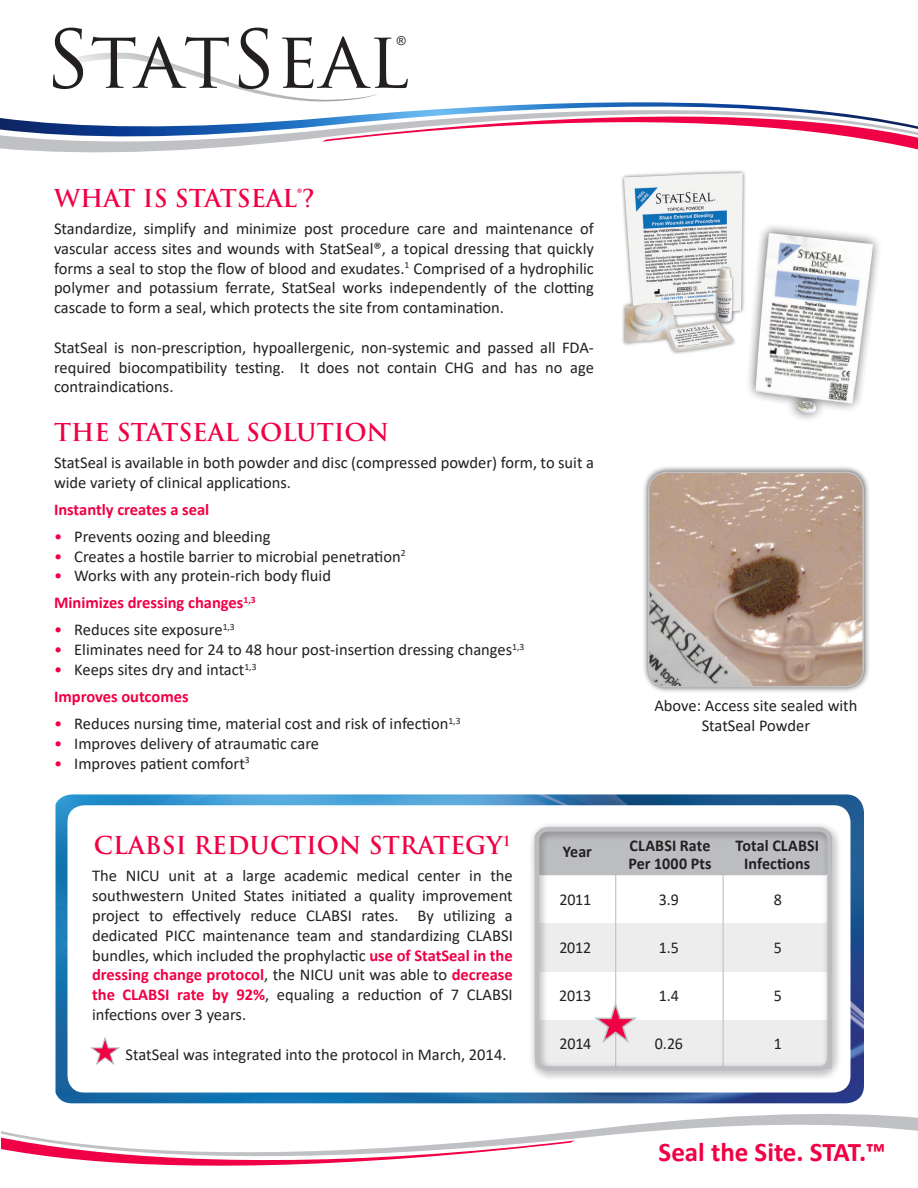
<style>
.page{position:relative;width:918px;height:1188px;background:#fff}
.page>*{position:absolute;margin:0;border:0;box-sizing:border-box;transform-origin:0 0}
.t1{font:78.3px "Trajan Pro";color:#231f20}
.t2{font:700 27px "Calibri";color:#f00044}
.t3{font:700 24px "Trajan Pro";color:#f00044}
.Body_Copy{font:16.5px/19.8px "Calibri";color:#231f20;text-align:justify}
.t4{font:700 16.5px "Calibri";color:#f00044}
.Body_Copy-2{font:700 16.5px/18px "Calibri";letter-spacing:.005em;color:#231f20;text-align:center}
.t5{font:12.15px "Arial";color:#231f20}
.s1{color:#f00044}
.s2{font-weight:700;color:#f00044}
</style>
<div class="page">
<img style="left:56px;top:794px;width:808px;height:309px">
<div style="left:68px;top:805px;width:782px;height:288px;background:#fff;border-radius:17px"></div>
<div style="left:529px;top:821px;width:313px;height:260px;background:#231f20;opacity:.5"></div>
<div style="left:535px;top:827px;width:297px;height:244px;border:4px solid #bcbdc0;border-radius:11px"></div>
<svg style="left:592px;top:1002px;width:47px;height:43px"></svg>
<svg style="left:90px;top:1037px;width:30px;height:28px"></svg>
<svg style="left:575px;top:1114px;width:343px;height:25px"></svg>
<svg style="left:2px;top:1131px;width:573px;height:35px"></svg>
<img style="left:621px;top:170px;width:125px;height:184px">
<svg style="left:0;top:53px;width:918px;height:100px"></svg>
<svg style="left:735px;top:219px;width:144px;height:201px"></svg>
<img style="left:756px;top:233px;width:117px;height:180px">
<div style="left:642px;top:466px;width:228px;height:227px;background:#231f20;opacity:.75"></div>
<img style="left:649px;top:472px;width:214px;height:215px">
<div style="left:648px;top:472px;width:216px;height:216px;border:2px solid #c2c2c4;border-radius:18px"></div>
<p class="t1" style="left:45px;top:10px;width:366px">STATSEAL</p>
<p class="t5" style="left:397px;top:32px;width:10px">®</p>
<p class="t3" style="left:54px;top:183px;width:262px">WHAT IS STATSEAL®?</p>
<p class="Body_Copy" style="left:54px;top:218px;width:541px">Standardize, simplify and minimize post procedure care and maintenance of vascular access sites and wounds with StatSeal®, a topical dressing that quickly forms a seal to stop the flow of blood and exudates.<sup>1</sup> Comprised of a hydrophilic polymer and potassium ferrate, StatSeal works independently of the clotting cascade to form a seal, which protects the site from contamination.</p>
<p class="Body_Copy" style="left:54px;top:337px;width:542px">StatSeal is non-prescription, hypoallergenic, non-systemic and passed all FDA&shy;required biocompatibility testing. It does not contain CHG and has no age contraindications.</p>
<p class="t3" style="left:54px;top:417px;width:337px">THE STATSEAL SOLUTION</p>
<p class="Body_Copy" style="left:54px;top:452px;width:542px">StatSeal is available in both powder and disc (compressed powder) form, to suit a wide variety of clinical applications.</p>
<p class="t4" style="left:54px;top:498px;width:157px">Instantly creates a seal</p>
<p class="Body_Copy" style="left:54px;top:526px;width:218px"><span class="s1">•</span> Prevents oozing and bleeding</p>
<p class="Body_Copy" style="left:54px;top:546px;width:353px"><span class="s1">•</span> Creates a hostile barrier to microbial penetration<sup>2</sup></p>
<p class="Body_Copy" style="left:54px;top:566px;width:279px"><span class="s1">•</span> Works with any protein-rich body fluid</p>
<p class="t4" style="left:54px;top:591px;width:203px">Minimizes dressing changes<sup>1,3</sup></p>
<p class="Body_Copy" style="left:54px;top:620px;width:182px"><span class="s1">•</span> Reduces site exposure<sup>1,3</sup></p>
<p class="Body_Copy" style="left:54px;top:639px;width:472px"><span class="s1">•</span> Eliminates need for 24 to 48 hour post-insertion dressing changes<sup>1,3</sup></p>
<p class="Body_Copy" style="left:54px;top:659px;width:204px"><span class="s1">•</span> Keeps sites dry and intact<sup>1,3</sup></p>
<p class="t4" style="left:54px;top:685px;width:136px">Improves outcomes</p>
<p class="Body_Copy" style="left:54px;top:713px;width:408px"><span class="s1">•</span> Reduces nursing time, material cost and risk of infection<sup>1,3</sup></p>
<p class="Body_Copy" style="left:54px;top:733px;width:267px"><span class="s1">•</span> Improves delivery of atraumatic care</p>
<p class="Body_Copy" style="left:54px;top:753px;width:197px"><span class="s1">•</span> Improves patient comfort<sup>3</sup></p>
<p class="t3" style="left:94px;top:831px;width:419px">CLABSI REDUCTION STRATEGY<sup>1</sup></p>
<p class="Body_Copy" style="left:92px;top:866px;width:422px">The NICU unit at a large academic medical center in the southwestern United States initiated a quality improvement project to effectively reduce CLABSI rates. By utilizing a dedicated PICC maintenance team and standardizing CLABSI bundles, which included the prophylactic <span class="s2">use of StatSeal in the dressing change protocol</span>, the NICU unit was able to <span class="s2">decrease the CLABSI rate by 92%</span>, equaling a reduction of 7 CLABSI infections over 3 years.</p>
<p class="Body_Copy" style="left:126px;top:1044px;width:382px">StatSeal was integrated into the protocol in March, 2014.</p>
<p class="Body_Copy-2" style="left:563px;top:842px;width:31px">Year</p>
<p class="Body_Copy" style="left:559px;top:889px;width:33px">2011</p>
<p class="Body_Copy" style="left:559px;top:937px;width:34px">2012</p>
<p class="Body_Copy" style="left:559px;top:985px;width:34px">2013</p>
<p class="Body_Copy" style="left:560px;top:1033px;width:33px">2014</p>
<p class="Body_Copy" style="left:654px;top:695px;width:205px;text-align:center">Above: Access site sealed with<br>StatSeal Powder</p>
<p class="Body_Copy-2" style="left:628px;top:836px;width:85px;text-align:left">CLABSI Rate<br>Per 1000 Pts</p>
<p class="Body_Copy" style="left:659px;top:889px;width:22px">3.9</p>
<p class="Body_Copy" style="left:659px;top:937px;width:22px">1.5</p>
<p class="Body_Copy" style="left:659px;top:985px;width:22px">1.4</p>
<p class="Body_Copy" style="left:655px;top:1033px;width:30px">0.26</p>
<p class="Body_Copy-2" style="left:736px;top:836px;width:85px">Total CLABSI<br>Infections</p>
<p class="Body_Copy" style="left:774px;top:889px;width:10px">8</p>
<p class="Body_Copy" style="left:774px;top:937px;width:10px">5</p>
<p class="Body_Copy" style="left:774px;top:985px;width:10px">5</p>
<p class="Body_Copy" style="left:774px;top:1033px;width:10px">1</p>
<p class="t2" style="left:659px;top:1133px;width:229px">Seal the Site. STAT.™</p>
</div>
